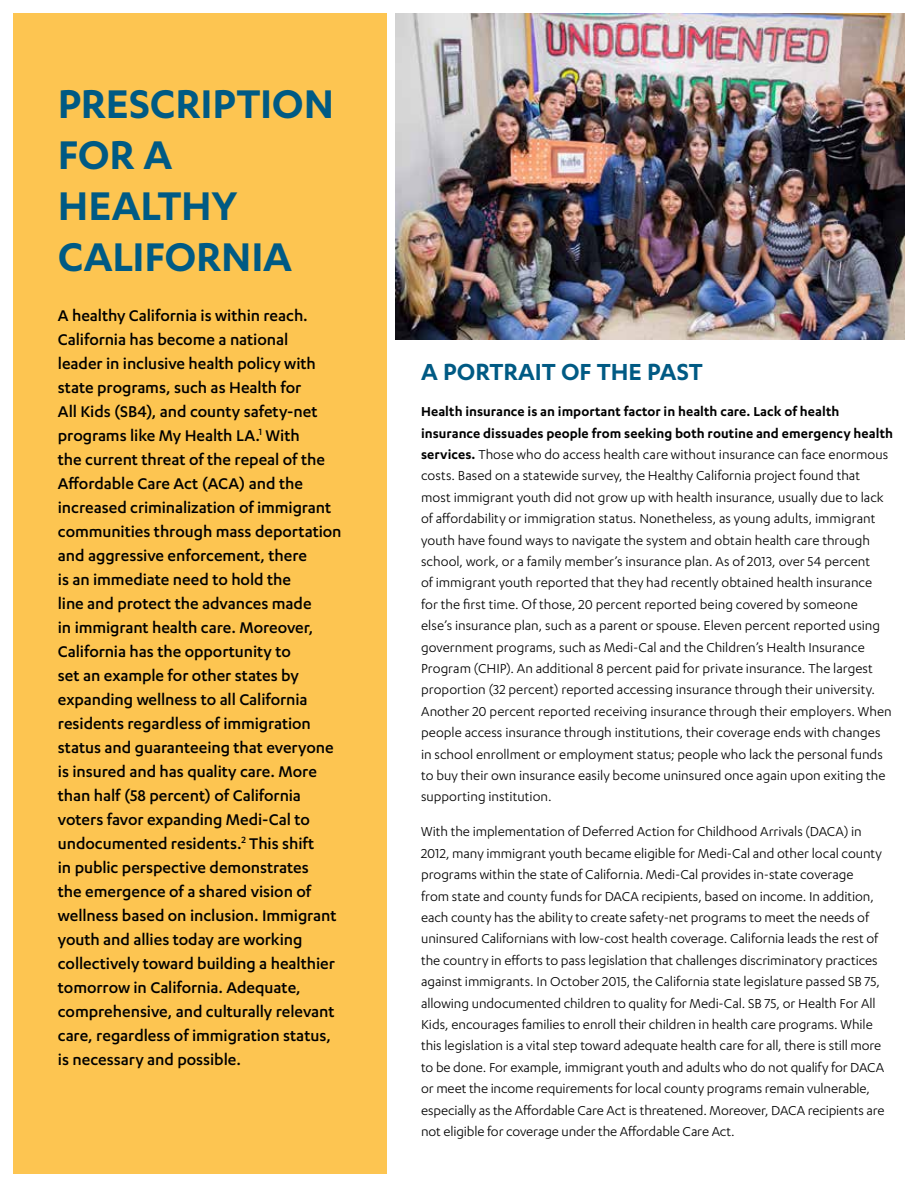
<style>
.page{position:relative;width:918px;height:1188px;background:#fff}
.page>*{position:absolute;margin:0;border:0;box-sizing:border-box;transform-origin:0 0}
.t1{font:600 46.5px/51px "Karbon";letter-spacing:-.005em;color:#005a84}
.t2{font:600 27px "Karbon";color:#005a84}
.t3{font:500 18px/24px "Karbon";letter-spacing:-.005em;color:#000}
.t4{font:15px/21.5px "Karbon";color:#000}
.s1{font-weight:600}
</style>
<div class="page">
<img style="left:395px;top:14px;width:509px;height:325px">
<div style="left:14px;top:14px;width:373px;height:1160px;background:#fdc551"></div>
<h1 class="t1" style="left:58px;top:77px;width:278px">PRESCRIPTION<br>FOR A<br>HEALTHY<br>CALIFORNIA</h1>
<p class="t3" style="left:58px;top:303px;width:285px">A healthy California is within reach.<br>California has become a national<br>leader in inclusive health policy with state programs, such as Health for<br>All Kids (SB4), and county safety-net programs like My Health LA.<sup>1</sup> With<br>the current threat of the repeal of the Affordable Care Act (ACA) and the increased criminalization of immigrant communities through mass deportation and aggressive enforcement, there<br>is an immediate need to hold the<br>line and protect the advances made<br>in immigrant health care. Moreover, California has the opportunity to<br>set an example for other states by expanding wellness to all California residents regardless of immigration status and guaranteeing that everyone is insured and has quality care. More than half (58 percent) of California voters favor expanding Medi-Cal to undocumented residents.<sup>2</sup> This shift<br>in public perspective demonstrates<br>the emergence of a shared vision of wellness based on inclusion. Immigrant youth and allies today are working collectively toward building a healthier tomorrow in California. Adequate, comprehensive, and culturally relevant care, regardless of immigration status, is necessary and possible.</p>
<h2 class="t2" style="left:421px;top:357px;width:283px">A PORTRAIT OF THE PAST</h2>
<p class="t4" style="left:421px;top:400px;width:473px"><span class="s1">Health insurance is an important factor in health care. Lack of health insurance dissuades people from seeking both routine and emergency health services.</span> Those who do access health care without insurance can face enormous costs. Based on a statewide survey, the Healthy California project found that most immigrant youth did not grow up with health insurance, usually due to lack of affordability or immigration status. Nonetheless, as young adults, immigrant youth have found ways to navigate the system and obtain health care through school, work, or a family member’s insurance plan. As of 2013, over 54 percent<br>of immigrant youth reported that they had recently obtained health insurance<br>for the first time. Of those, 20 percent reported being covered by someone<br>else’s insurance plan, such as a parent or spouse. Eleven percent reported using government programs, such as Medi-Cal and the Children’s Health Insurance Program (CHIP). An additional 8 percent paid for private insurance. The largest proportion (32 percent) reported accessing insurance through their university.<br>Another 20 percent reported receiving insurance through their employers. When people access insurance through institutions, their coverage ends with changes in school enrollment or employment status; people who lack the personal funds to buy their own insurance easily become uninsured once again upon exiting the supporting institution.</p>
<p class="t4" style="left:421px;top:821px;width:465px">With the implementation of Deferred Action for Childhood Arrivals (DACA) in 2012, many immigrant youth became eligible for Medi-Cal and other local county programs within the state of California. Medi-Cal provides in-state coverage from state and county funds for DACA recipients, based on income. In addition, each county has the ability to create safety-net programs to meet the needs of uninsured Californians with low-cost health coverage. California leads the rest of the country in efforts to pass legislation that challenges discriminatory practices against immigrants. In October 2015, the California state legislature passed SB 75, allowing undocumented children to quality for Medi-Cal. SB 75, or Health For All Kids, encourages families to enroll their children in health care programs. While this legislation is a vital step toward adequate health care for all, there is still more to be done. For example, immigrant youth and adults who do not qualify for DACA or meet the income requirements for local county programs remain vulnerable, especially as the Affordable Care Act is threatened. Moreover, DACA recipients are not eligible for coverage under the Affordable Care Act.</p>
</div>
